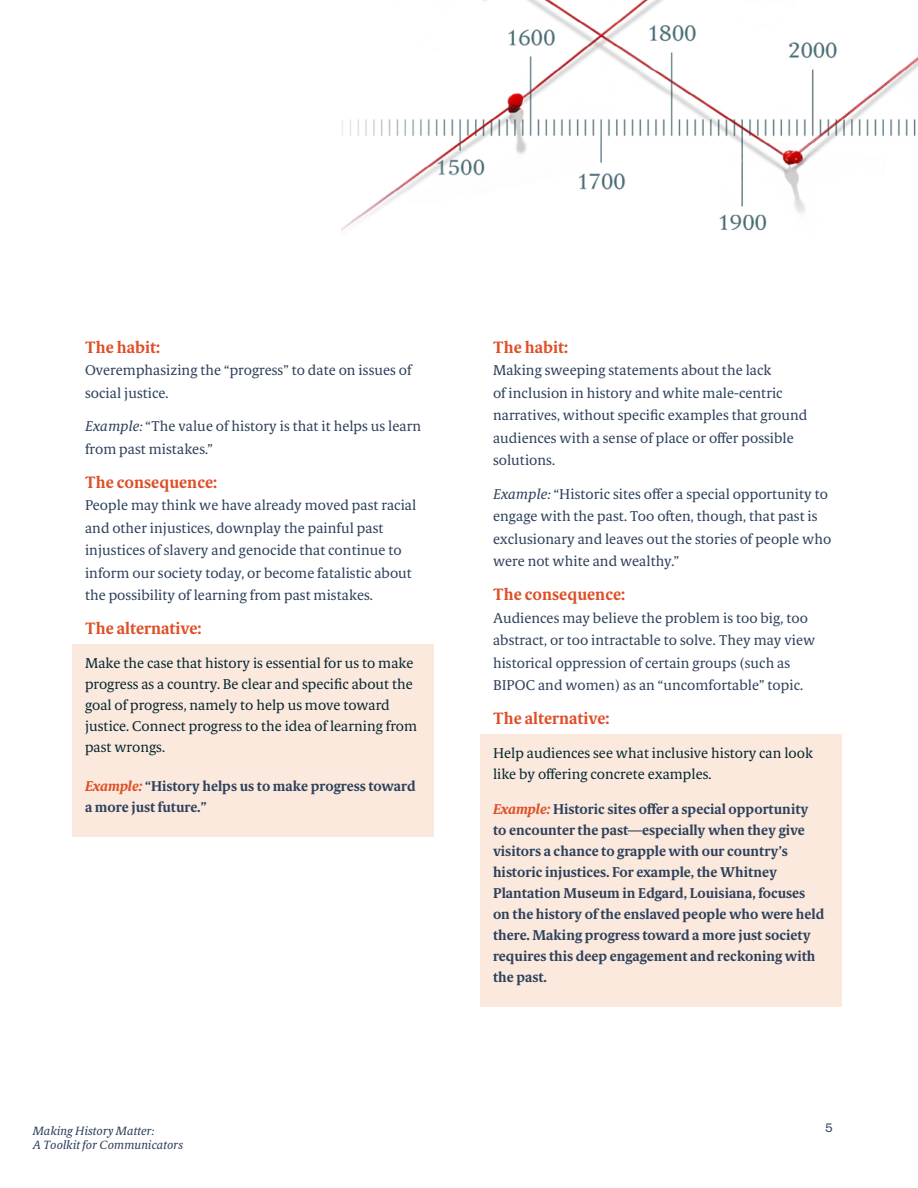
<style>
.page{position:relative;width:918px;height:1188px;background:#fff}
.page>*{position:absolute;margin:0;border:0;box-sizing:border-box;transform-origin:0 0}
.t1{font:700 16.5px "Berlingske Serif Text";color:#de4f27}
.t2{font:14.25px/22.5px "Berlingske Serif Text";color:#2e415b}
.t3{font:700 14.25px/21px "Berlingske Serif Text";color:#2e415b}
.t4{font:14.25px/21px "Berlingske Serif Text";color:#072831}
.t5{font:13.5px "Founders Grotesk Mono";color:#2e415b}
.t6{font:italic 12px "Berlingske Serif Tx";color:#2e415b}
.s1{font-family:"Berlingske Serif Tx";font-style:italic}
.s2{font-family:"Berlingske Serif Tx";font-style:italic;color:#de4f27}
</style>
<div class="page">
<div style="left:72px;top:644px;width:361px;height:132px;background:#fbe9de"></div>
<div style="left:72px;top:768px;width:361px;height:69px;background:#fbe9de"></div>
<div style="left:480px;top:734px;width:361px;height:69px;background:#fbe9de"></div>
<div style="left:480px;top:790px;width:361px;height:217px;background:#fbe9de"></div>
<img style="left:342px;top:0;width:576px;height:231px">
<p class="t1" style="left:85px;top:335px;width:77px">The habit:</p>
<p class="t2" style="left:85px;top:359px;width:328px">Overemphasizing the “progress” to date on issues of social justice.</p>
<p class="t2" style="left:85px;top:415px;width:338px"><span class="s1">Example:</span> “The value of history is that it helps us learn from past mistakes.”</p>
<p class="t1" style="left:85px;top:470px;width:134px">The consequence:</p>
<p class="t2" style="left:85px;top:494px;width:333px">People may think we have already moved past racial and other injustices, downplay the painful past injustices of slavery and genocide that continue to inform our society today, or become fatalistic about the possibility of learning from past mistakes.</p>
<p class="t1" style="left:85px;top:616px;width:118px">The alternative:</p>
<p class="t4" style="left:85px;top:652px;width:334px">Make the case that history is essential for us to make progress as a country. Be clear and specific about the goal of progress, namely to help us move toward justice. Connect progress to the idea of learning from past wrongs.</p>
<p class="t3" style="left:85px;top:776px;width:332px"><span class="s2">Example:</span> “History helps us to make progress toward a more just future.”</p>
<p class="t1" style="left:493px;top:335px;width:77px">The habit:</p>
<p class="t2" style="left:493px;top:359px;width:316px">Making sweeping statements about the lack<br>of inclusion in history and white male-centric narratives, without specific examples that ground audiences with a sense of place or offer possible solutions.</p>
<p class="t2" style="left:493px;top:483px;width:340px"><span class="s1">Example:</span> “Historic sites offer a special opportunity to engage with the past. Too often, though, that past is exclusionary and leaves out the stories of people who were not white and wealthy.”</p>
<p class="t1" style="left:493px;top:582px;width:134px">The consequence:</p>
<p class="t2" style="left:493px;top:606px;width:324px">Audiences may believe the problem is too big, too abstract, or too intractable to solve. They may view historical oppression of certain groups (such as BIPOC and women) as an “uncomfortable” topic.</p>
<p class="t1" style="left:493px;top:706px;width:118px">The alternative:</p>
<p class="t4" style="left:493px;top:742px;width:322px">Help audiences see what inclusive history can look like by offering concrete examples.</p>
<p class="t3" style="left:493px;top:798px;width:333px"><span class="s2">Example:</span> Historic sites offer a special opportunity to encounter the past—especially when they give visitors a chance to grapple with our country’s historic injustices. For example, the Whitney Plantation Museum in Edgard, Louisiana, focuses on the history of the enslaved people who were held there. Making progress toward a more just society requires this deep engagement and reckoning with the past.</p>
<p class="t6" style="left:33px;top:1122px;width:123px">Making History Matter:</p>
<p class="t5" style="left:825px;top:1120px;width:10px">5</p>
<p class="t6" style="left:33px;top:1136px;width:152px">A Toolkit for Communicators</p>
</div>
